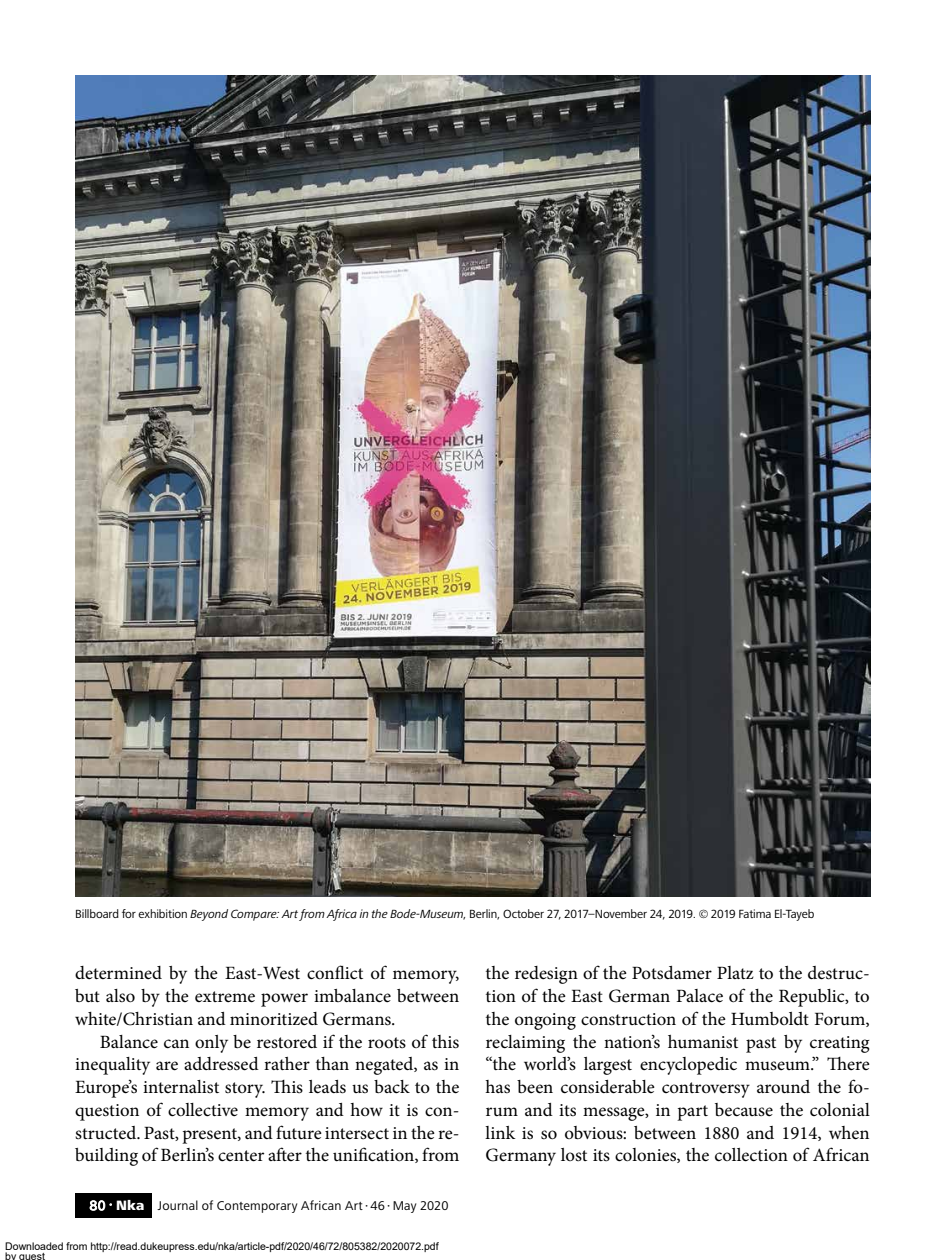
<style>
.page{position:relative;width:945px;height:1260px;background:#fff}
.page>*{position:absolute;margin:0;border:0;box-sizing:border-box;transform-origin:0 0}
.t1{font:18.72px/22.8px "Minion Pro";color:#000;text-align:justify}
.t2{font:13.12px "Frutiger Next Pro";letter-spacing:.015em;color:#000}
.t3{font:12.25px "Frutiger Next Pro";letter-spacing:-.015em;color:#000}
.t4{font:10.5px/10.5px "Arial";color:#000}
.s1{font-style:italic}
.s2{font-size:14px;color:#fff}
.s3{font-weight:800;font-size:14px;color:#fff}
.s4{font-size:7px}
</style>
<div class="page">
<div style="left:76px;top:1193px;width:76px;height:25px;background:#000"></div>
<img style="left:75px;top:75px;width:795px;height:822px">
<p class="t3" style="left:75px;top:907px;width:741px">Billboard for exhibition <span class="s1">Beyond Compare: Art from Africa in the Bode-Museum</span>, Berlin, October 27, 2017–November 24, 2019. 2019 Fatima El-Tayeb</p>
<p class="t1" style="left:75px;top:962px;width:386px">determined by the East-West conflict of memory, but also by the extreme power imbalance between white/Christian and minoritized Germans.</p>
<p class="t1" style="left:75px;top:1030px;width:386px;text-indent:24px">Balance can only be restored if the roots of this inequality are addressed rather than negated, as in Europe’s internalist story. This leads us back to the question of collective memory and how it is con&shy;structed. Past, present, and future intersect in the re&shy;building of Berlin’s center after the unification, from</p>
<p class="t2" style="left:90px;top:1198px;width:360px"><span class="s2">80</span> <sup>•</sup> <span class="s3">Nka</span> Journal of Contemporary African Art <span class="s4">•</span> 46 <span class="s4">•</span> May 2020</p>
<p class="t4" style="left:5px;top:1242px;width:435px">Downloaded from http://read.dukeupress.edu/nka/article-pdf/2020/46/72/805382/2020072.pdf by guest</p>
<p class="t1" style="left:486px;top:962px;width:386px">the redesign of the Potsdamer Platz to the destruc&shy;tion of the East German Palace of the Republic, to the ongoing construction of the Humboldt Forum, reclaiming the nation’s humanist past by creating “the world’s largest encyclopedic museum.” There has been considerable controversy around the fo&shy;rum and its message, in part because the colonial link is so obvious: between 1880 and 1914, when Germany lost its colonies, the collection of African</p>
</div>
